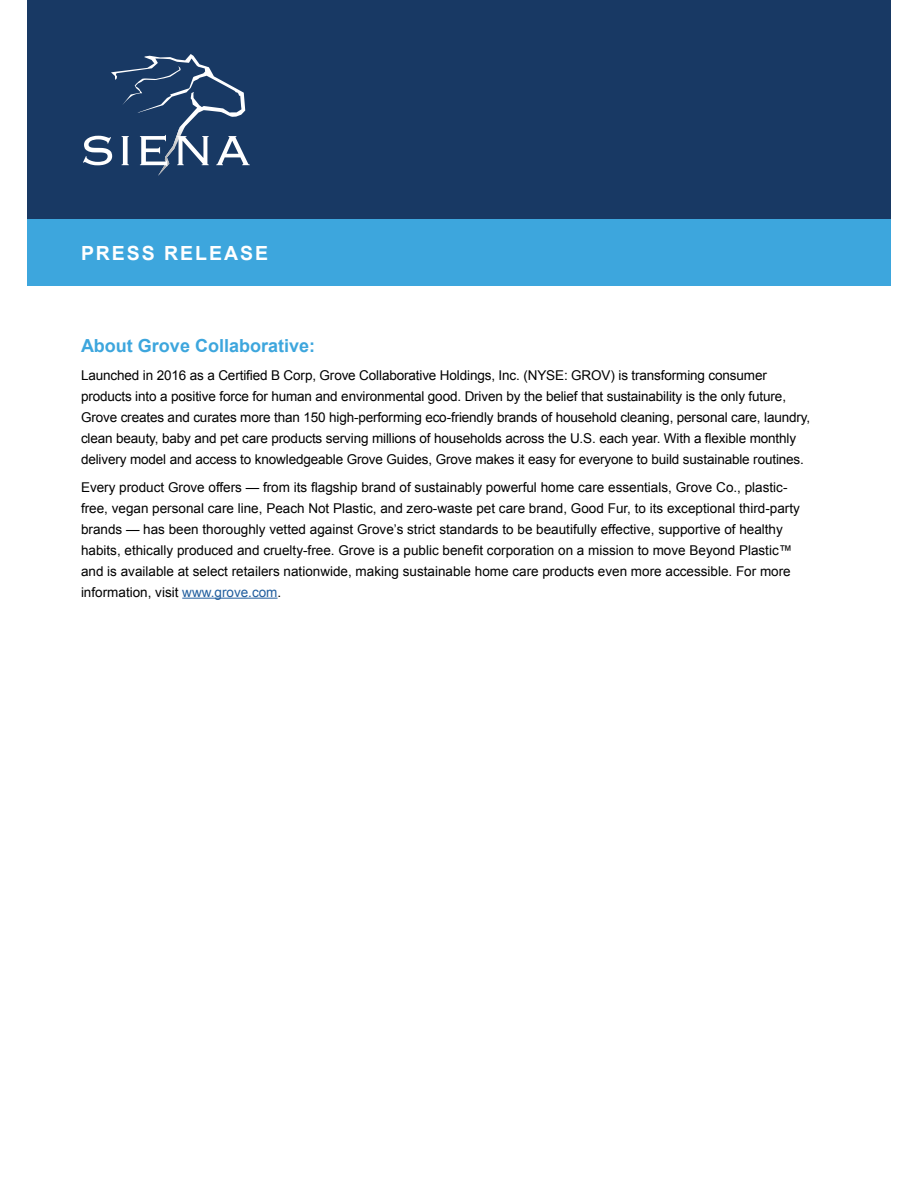
<style>
.page{position:relative;width:918px;height:1188px;background:#fff}
.page>*{position:absolute;margin:0;border:0;box-sizing:border-box;transform-origin:0 0}
.t1{font:700 19.5px "Arial";letter-spacing:.1em;color:#fff}
.t2{font:700 18px "Arial";color:#3da6dd}
.t3{font:13.5px/21px "Arial";color:#000}
.s1{color:#215e9e}
</style>
<div class="page">
<div style="left:27px;top:0;width:864px;height:220px;background:#183964"></div>
<svg style="left:83px;top:54px;width:167px;height:122px"></svg>
<div style="left:27px;top:220px;width:864px;height:66px;background:#3da6dd"></div>
<hr style="left:182px;top:598px;width:96px;height:1px;background:#215e9e">
<h1 class="t1" style="left:81px;top:241px;width:189px">PRESS RELEASE</h1>
<h2 class="t2" style="left:81px;top:334px;width:236px">About Grove Collaborative:</h2>
<p class="t3" style="left:81px;top:365px;width:731px">Launched in 2016 as a Certified B Corp, Grove Collaborative Holdings, Inc. (NYSE: GROV) is transforming consumer products into a positive force for human and environmental good. Driven by the belief that sustainability is the only future, Grove creates and curates more than 150 high-performing eco-friendly brands of household cleaning, personal care, laundry, clean beauty, baby and pet care products serving millions of households across the U.S. each year. With a flexible monthly delivery model and access to knowledgeable Grove Guides, Grove makes it easy for everyone to build sustainable routines.</p>
<p class="t3" style="left:81px;top:477px;width:720px">Every product Grove offers — from its flagship brand of sustainably powerful home care essentials, Grove Co., plastic&shy;free, vegan personal care line, Peach Not Plastic, and zero-waste pet care brand, Good Fur, to its exceptional third-party brands — has been thoroughly vetted against Grove’s strict standards to be beautifully effective, supportive of healthy habits, ethically produced and cruelty-free. Grove is a public benefit corporation on a mission to move Beyond Plastic™ and is available at select retailers nationwide, making sustainable home care products even more accessible. For more information, visit <span class="s1">www.grove.com</span>.</p>
</div>
